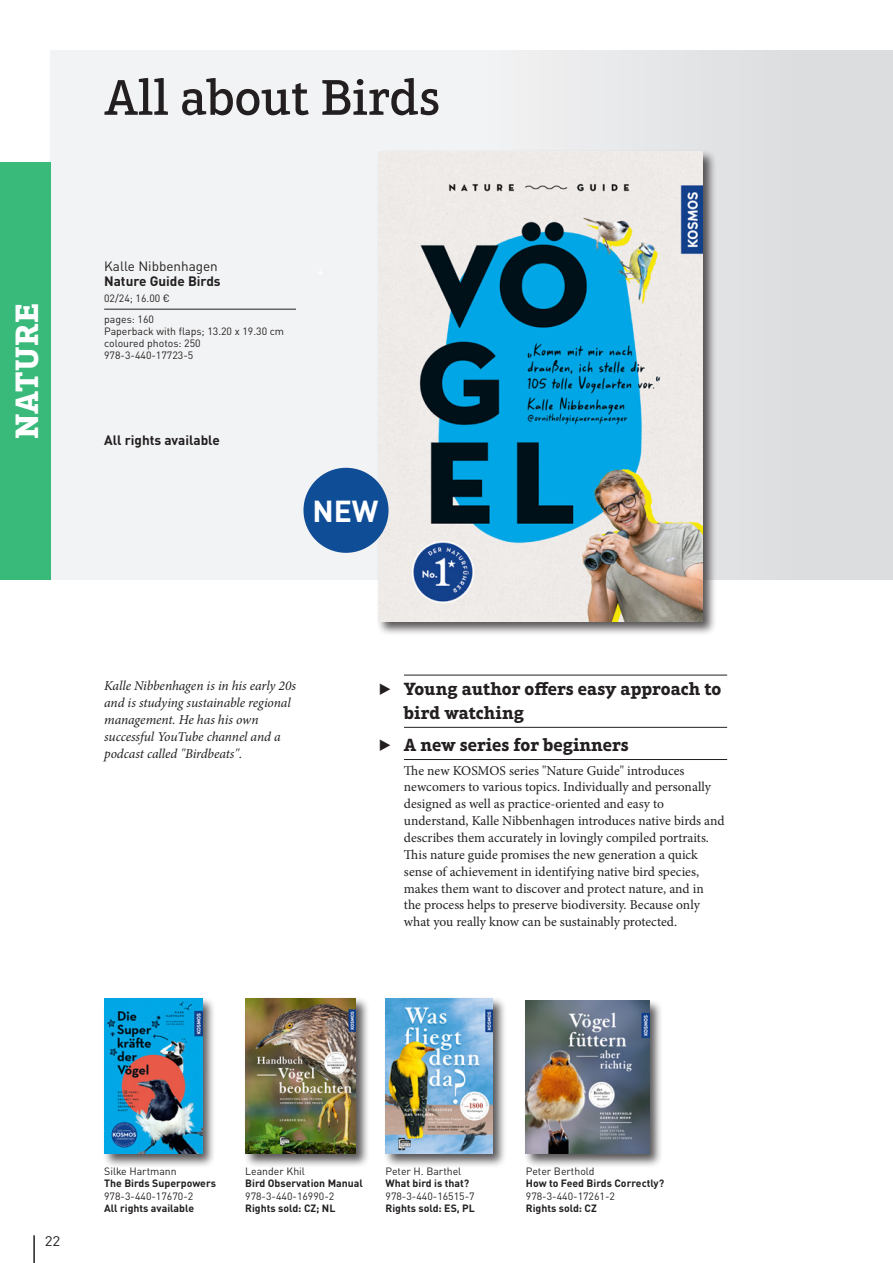
<style>
.page{position:relative;width:893px;height:1263px;background:#fff}
.page>*{position:absolute;margin:0;border:0;box-sizing:border-box;transform-origin:0 0}
.t1{font:500 51px "Aptifer Slab LT Pro";letter-spacing:-.01em;color:#231f20}
.Kategorie{font:700 33px "Aptifer Slab LT Pro";letter-spacing:.025em;color:#fff}
.t2{font:700 30px "DINOT";color:#fff}
.t3{font:700 18px/23.7px "Aptifer Slab LT Pro";color:#231f20}
.t4{font:13.8px "DINOT";color:#231f20;scale:1.09 1}
.Fließtext{font:13.5px/16.8px "Minion Pro";color:#231f20}
.Autorentext{font:italic 13.5px/16.8px "Minion Pro";letter-spacing:-.005em;color:#231f20}
.All_rights_available{font:700 13.5px "DINOT";color:#231f20}
.Titel{font:700 13.5px "DINOT";color:#231f20}
.Autor_1{font:13.5px "DINOT";color:#231f20}
.ISBN{font:10.5px "DINOT";color:#231f20}
.Titel_klein{font:700 10.5px "DINOT";color:#231f20}
.Autor_1-2{font:10.5px "DINOT";color:#231f20}
.All_rights_available-2{font:700 10.5px "DINOT";color:#231f20}
.Format{font:10.5px "DINOT";color:#231f20}
.Rights_sold_klein{font:700 10.5px "DINOT";color:#231f20}
.Farbfotos{font:10.5px "DINOT";color:#231f20}
.Preis_D{font:10.5px "DINOT";color:#231f20}
.Umfang{font:10.5px "DINOT";color:#231f20}
</style>
<div class="page">
<div style="left:51px;top:51px;width:842px;height:528px;background:linear-gradient(to right,#f9f9fa,#dedfe1)"></div>
<hr style="left:33px;top:1235px;width:2px;height:28px;background:#231f20">
<div style="left:102px;top:996px;width:114px;height:172px;background:#231f20;opacity:.75"></div>
<img style="left:104px;top:998px;width:98px;height:155px">
<div style="left:376px;top:149px;width:340px;height:486px;background:#231f20;opacity:.75"></div>
<img style="left:378px;top:152px;width:324px;height:469px">
<hr style="left:404px;top:675px;width:323px;height:1px;background:#231f20">
<hr style="left:404px;top:727px;width:323px;height:1px;background:#231f20">
<hr style="left:404px;top:759px;width:323px;height:1px;background:#231f20">
<div style="left:243px;top:996px;width:127px;height:172px;background:#231f20;opacity:.75"></div>
<img style="left:245px;top:998px;width:110px;height:155px">
<div style="left:524px;top:999px;width:139px;height:169px;background:#231f20;opacity:.75"></div>
<img style="left:526px;top:1001px;width:123px;height:152px">
<div style="left:383px;top:996px;width:124px;height:172px;background:#231f20;opacity:.75"></div>
<img style="left:386px;top:998px;width:106px;height:155px">
<hr style="left:104px;top:309px;width:192px;height:1px;background:#231f20">
<div style="left:303px;top:468px;width:86px;height:85px;background:#0f4d96;border-radius:50%"></div>
<div style="left:0;top:162px;width:51px;height:417px;background:#39b97a"></div>
<p class="Kategorie" style="left:7px;top:439px;width:138px;rotate:-90deg">NATURE</p>
<h1 class="t1" style="left:104px;top:68px;width:338px">All about Birds</h1>
<p class="Autor_1" style="left:104px;top:258px;width:115px">Kalle Nibbenhagen</p>
<p class="Titel" style="left:104px;top:272px;width:118px">Nature Guide Birds</p>
<p class="Preis_D" style="left:104px;top:292px;width:67px">02/24; 16.00 €</p>
<p class="Umfang" style="left:104px;top:313px;width:51px">pages: 160</p>
<p class="Format" style="left:104px;top:325px;width:181px">Paperback with flaps; 13.20 x 19.30 cm</p>
<p class="Farbfotos" style="left:104px;top:337px;width:98px">coloured photos: 250</p>
<p class="ISBN" style="left:104px;top:349px;width:91px">978-3-440-17723-5</p>
<p class="All_rights_available" style="left:104px;top:431px;width:117px">All rights available</p>
<p class="t2" style="left:312px;top:491px;width:68px">NEW</p>
<p class="Autorentext" style="left:104px;top:678px;width:193px">Kalle Nibbenhagen is in his early 20s and is studying sustainable regional management. He has his own successful YouTube channel and a podcast called "Birdbeats".</p>
<p class="t3" style="left:404px;top:677px;width:319px;text-indent:-26px">▶ Young author offers easy approach to bird watching</p>
<p class="t3" style="left:378px;top:733px;width:252px">▶ A new series for beginners</p>
<p class="Fließtext" style="left:404px;top:762px;width:322px">The new KOSMOS series "Nature Guide" introduces newcomers to various topics. Individually and personally designed as well as practice-oriented and easy to understand, Kalle Nibbenhagen introduces native birds and describes them accurately in lovingly compiled portraits.<br>This nature guide promises the new generation a quick sense of achievement in identifying native bird species, makes them want to discover and protect nature, and in<br>the process helps to preserve biodiversity. Because only what you really know can be sustainably protected.</p>
<p class="t4" style="left:45px;top:1232px;width:16px">22</p>
<p class="Autor_1-2" style="left:104px;top:1164px;width:74px">Silke Hartmann</p>
<p class="Titel_klein" style="left:104px;top:1176px;width:113px">The Birds Superpowers</p>
<p class="ISBN" style="left:104px;top:1190px;width:91px">978-3-440-17670-2</p>
<p class="Autor_1-2" style="left:245px;top:1164px;width:61px">Leander Khil</p>
<p class="Titel_klein" style="left:245px;top:1176px;width:119px">Bird Observation Manual</p>
<p class="ISBN" style="left:245px;top:1190px;width:91px">978-3-440-16990-2</p>
<p class="All_rights_available-2" style="left:104px;top:1202px;width:91px">All rights available</p>
<p class="Rights_sold_klein" style="left:245px;top:1202px;width:92px">Rights sold: CZ; NL</p>
<p class="Autor_1-2" style="left:386px;top:1164px;width:77px">Peter H. Barthel</p>
<p class="ISBN" style="left:386px;top:1190px;width:91px">978-3-440-16515-7</p>
<p class="Titel_klein" style="left:386px;top:1176px;width:85px">What bird is that?</p>
<p class="All_rights_available-2" style="left:386px;top:1202px;width:91px">Rights sold: ES, PL</p>
<p class="Autor_1-2" style="left:526px;top:1164px;width:70px">Peter Berthold</p>
<p class="ISBN" style="left:526px;top:1190px;width:91px">978-3-440-17261-2</p>
<p class="Titel_klein" style="left:526px;top:1176px;width:140px">How to Feed Birds Correctly?</p>
<p class="Rights_sold_klein" style="left:526px;top:1202px;width:73px">Rights sold: CZ</p>
</div>
